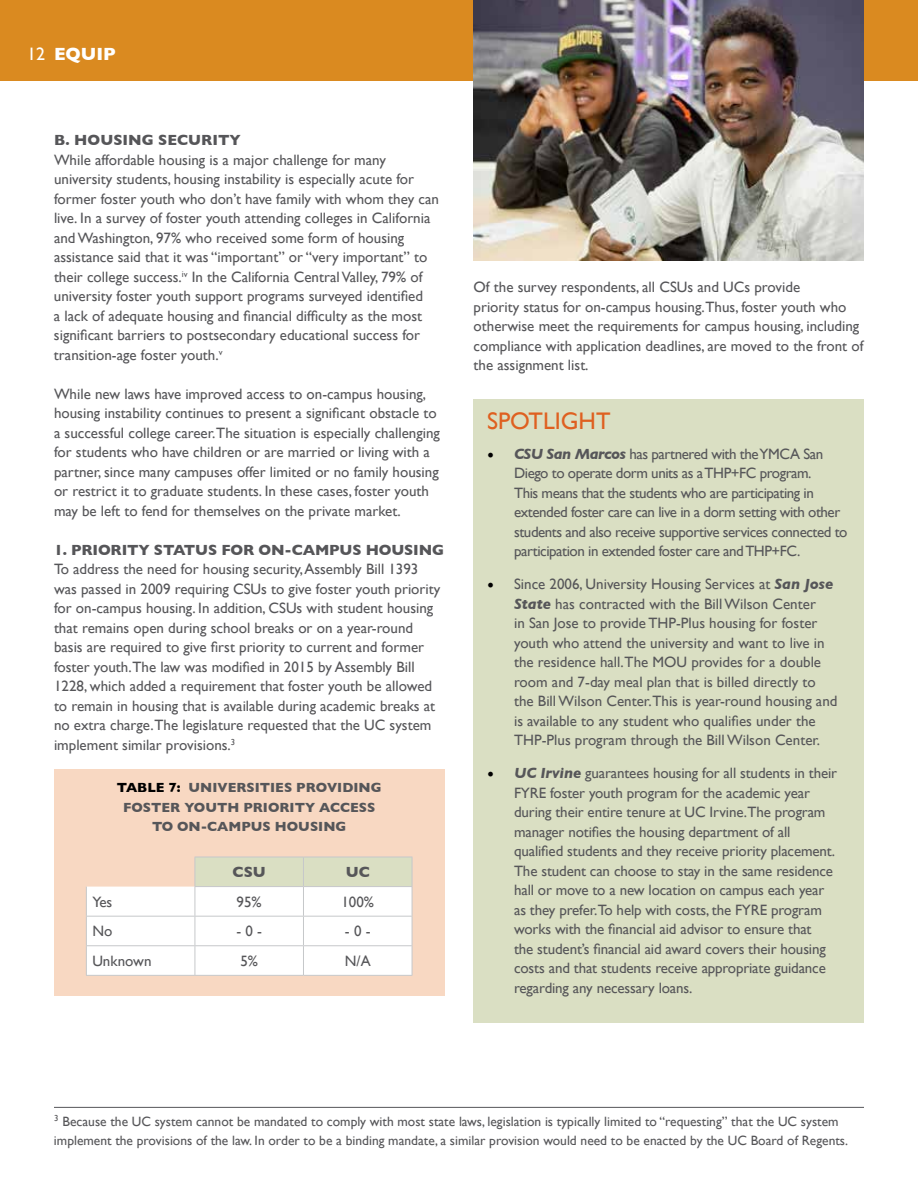
<style>
.page{position:relative;width:918px;height:1188px;background:#fff}
.page>*{position:absolute;margin:0;border:0;box-sizing:border-box;transform-origin:0 0}
.t1{font:24px "Gill Sans";color:#df6020}
.t2{font:700 18px "Gill Sans";color:#fff}
.t3{font:15px/19.5px "Gill Sans";color:#565659}
.t4{font:15px/19.5px "Gill Sans";letter-spacing:-.03em;color:#565659}
.t5{font:700 15px "Gill Sans";letter-spacing:-.01em;color:#565659}
.t6{font:13.5px/19.5px "Gill Sans";color:#565659}
.t7{font:700 13.5px/19.5px "Gill Sans";color:#565659;text-align:center}
.s1{font-weight:400}
.s2{color:#000}
.s3{font-family:"Minion Pro";font-size:18px;color:#000}
.s4{font-weight:700;font-style:italic}
</style>
<div class="page">
<div style="left:0;top:0;width:918px;height:81px;background:#da8a20"></div>
<div style="left:474px;top:399px;width:390px;height:623px;background:#dadfc3"></div>
<div style="left:54px;top:769px;width:390px;height:227px;background:#f8d8c2"></div>
<hr style="left:86px;top:975px;width:109px;height:1px;background:#c6c8ca">
<hr style="left:195px;top:975px;width:108px;height:1px;background:#c6c8ca">
<hr style="left:303px;top:975px;width:109px;height:1px;background:#c6c8ca">
<svg style="left:86px;top:857px;width:327px;height:118px"></svg>
<hr style="left:303px;top:886px;width:109px;height:1px;background:#c6c8ca">
<hr style="left:54px;top:1107px;width:810px;height:1px;background:#565659">
<img style="left:474px;top:0;width:390px;height:261px">
<p class="t2" style="left:27px;top:40px;width:90px"><span class="s1">12</span> EQUIP</p>
<p class="t5" style="left:54px;top:128px;width:188px">B. HOUSING SECURITY</p>
<p class="t3" style="left:54px;top:150px;width:386px">While affordable housing is a major challenge for many university students, housing instability is especially acute for former foster youth who don’t have family with whom they can live. In a survey of foster youth attending colleges in California and Washington, 97% who received some form of housing assistance said that it was “important” or “very important” to their college success.<sup>iv</sup> In the California Central Valley, 79% of university foster youth support programs surveyed identified<br>a lack of adequate housing and financial difficulty as the most significant barriers to postsecondary educational success for transition-age foster youth.<sup>v</sup></p>
<p class="t3" style="left:54px;top:384px;width:387px">While new laws have improved access to on-campus housing, housing instability continues to present a significant obstacle to a successful college career.The situation is especially challenging for students who have children or are married or living with a partner, since many campuses offer limited or no family housing or restrict it to graduate students. In these cases, foster youth may be left to fend for themselves on the private market.</p>
<p class="t5" style="left:54px;top:538px;width:392px">1. PRIORITY STATUS FOR ON-CAMPUS HOUSING</p>
<p class="t3" style="left:54px;top:559px;width:388px">To address the need for housing security, Assembly Bill 1393 was passed in 2009 requiring CSUs to give foster youth priority for on-campus housing. In addition, CSUs with student housing that remains open during school breaks or on a year-round basis are required to give first priority to current and former foster youth.The law was modified in 2015 by Assembly Bill 1228, which added a requirement that foster youth be allowed to remain in housing that is available during academic breaks at no extra charge.The legislature requested that the UC system implement similar provisions.<sup>3</sup></p>
<p class="t7" style="left:117px;top:778px;width:266px"><span class="s2">TABLE 7:</span> UNIVERSITIES PROVIDING<br>FOSTER YOUTH PRIORITY ACCESS<br>TO ON-CAMPUS HOUSING</p>
<p class="t5" style="left:233px;top:860px;width:35px">CSU</p>
<p class="t5" style="left:346px;top:860px;width:26px">UC</p>
<p class="t3" style="left:92px;top:892px;width:22px">Yes</p>
<p class="t3" style="left:237px;top:892px;width:27px">95%</p>
<p class="t3" style="left:341px;top:892px;width:34px">100%</p>
<p class="t3" style="left:92px;top:921px;width:21px">No</p>
<p class="t3" style="left:236px;top:921px;width:27px">- 0 -</p>
<p class="t3" style="left:345px;top:921px;width:27px">- 0 -</p>
<p class="t3" style="left:92px;top:951px;width:61px">Unknown</p>
<p class="t3" style="left:240px;top:951px;width:19px">5%</p>
<p class="t3" style="left:345px;top:951px;width:27px">N/A</p>
<p class="t3" style="left:474px;top:277px;width:391px">Of the survey respondents, all CSUs and UCs provide<br>priority status for on-campus housing.Thus, foster youth who otherwise meet the requirements for campus housing, including compliance with application deadlines, are moved to the front of the assignment list.</p>
<h1 class="t1" style="left:487px;top:407px;width:125px">SPOTLIGHT</h1>
<p class="t4" style="left:514px;top:444px;width:335px;text-indent:-27px"><span class="s3">•</span> <span class="s4">CSU San Marcos</span> has partnered with the YMCA San Diego to operate dorm units as a THP+FC program.<br>This means that the students who are participating in extended foster care can live in a dorm setting with other students and also receive supportive services connected to participation in extended foster care and THP+FC.</p>
<p class="t3" style="left:514px;top:574px;width:325px;text-indent:-27px"><span class="s3">•</span> Since 2006, University Housing Services at <span class="s4">San Jose State</span> has contracted with the Bill Wilson Center<br>in San Jose to provide THP-Plus housing for foster youth who attend the university and want to live in the residence hall.The MOU provides for a double room and 7-day meal plan that is billed directly to the Bill Wilson Center.This is year-round housing and is available to any student who qualifies under the THP-Plus program through the Bill Wilson Center.</p>
<p class="t3" style="left:514px;top:763px;width:325px;text-indent:-27px"><span class="s3">•</span> <span class="s4">UC Irvine</span> guarantees housing for all students in their FYRE foster youth program for the academic year during their entire tenure at UC Irvine.The program manager notifies the housing department of all qualified students and they receive priority placement.<br>The student can choose to stay in the same residence hall or move to a new location on campus each year as they prefer.To help with costs, the FYRE program works with the financial aid advisor to ensure that<br>the student’s financial aid award covers their housing costs and that students receive appropriate guidance regarding any necessary loans.</p>
<p class="t6" style="left:54px;top:1111px;width:796px"><sup>3</sup> Because the UC system cannot be mandated to comply with most state laws, legislation is typically limited to “requesting” that the UC system implement the provisions of the law. In order to be a binding mandate, a similar provision would need to be enacted by the UC Board of Regents.</p>
</div>
